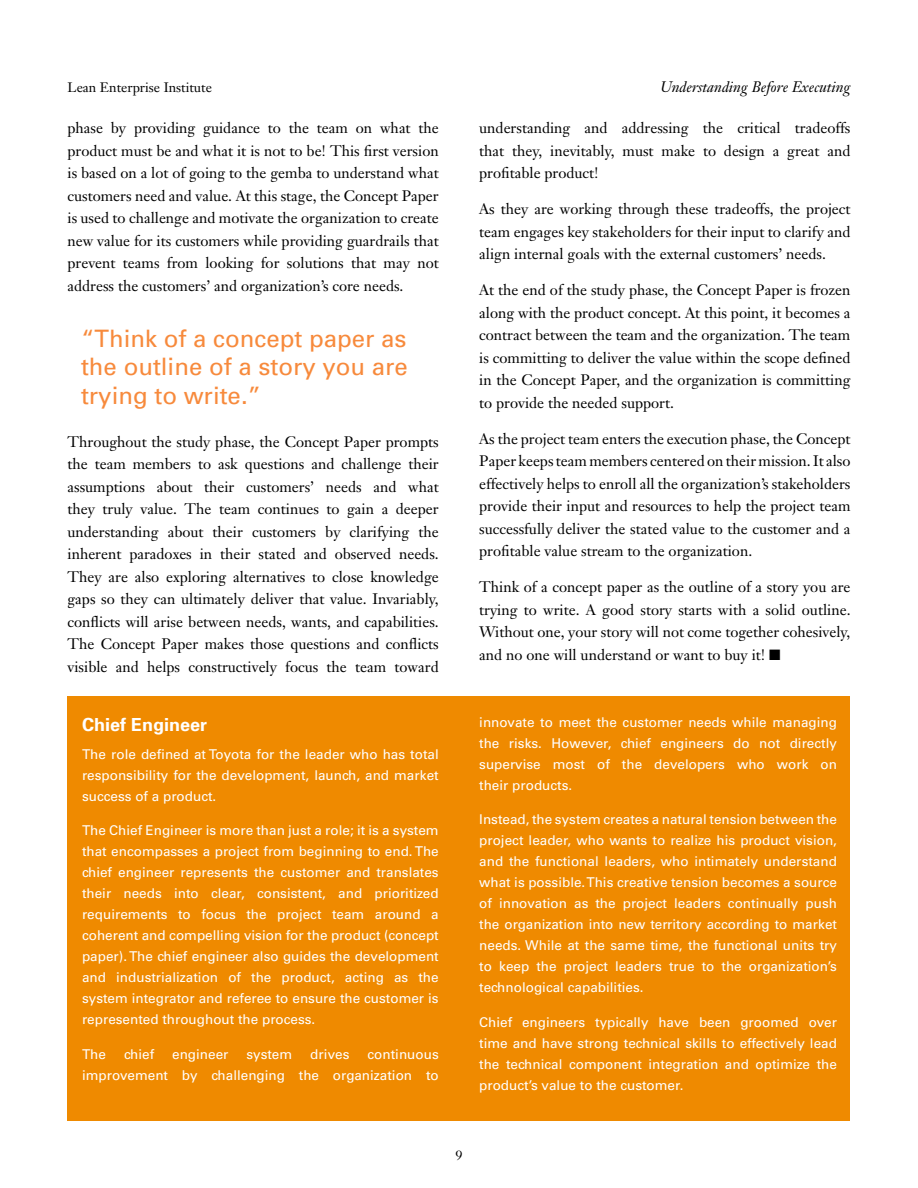
<style>
.page{position:relative;width:918px;height:1188px;background:#fff}
.page>*{position:absolute;margin:0;border:0;box-sizing:border-box;transform-origin:0 0}
.t1{font:24px/28.8px "Univers";color:#f78a3c;text-align:justify}
.t2{font:700 18px "Univers";color:#fff}
.t3{font:15px/22.5px "Janson Text";color:#000;text-align:justify}
.t4{font:italic 15px "Janson Text";color:#000}
.t5{font:13.5px/21px "Univers LT Std";color:#fff;text-align:justify}
.t6{font:13.5px "Janson Text";color:#000}
</style>
<div class="page">
<div style="left:68px;top:696px;width:782px;height:424px;background:#ef8a00"></div>
<p class="t6" style="left:68px;top:79px;width:146px">Lean Enterprise Institute</p>
<p class="t4" style="left:660px;top:78px;width:192px">Understanding Before Executing</p>
<p class="t3" style="left:68px;top:117px;width:373px">phase by providing guidance to the team on what the product must be and what it is not to be! This first version is based on a lot of going to the gemba to understand what customers need and value. At this stage, the Concept Paper is used to challenge and motivate the organization to create new value for its customers while providing guardrails that prevent teams from looking for solutions that may not address the customers’ and organization’s core needs.</p>
<h1 class="t1" style="left:81px;top:324px;width:328px">“Think of a concept paper as the outline of a story you are trying to write.”</h1>
<p class="t3" style="left:68px;top:430px;width:373px">Throughout the study phase, the Concept Paper prompts the team members to ask questions and challenge their assumptions about their customers’ needs and what they truly value. The team continues to gain a deeper understanding about their customers by clarifying the inherent paradoxes in their stated and observed needs.<br>They are also exploring alternatives to close knowledge gaps so they can ultimately deliver that value. Invariably, conflicts will arise between needs, wants, and capabilities.<br>The Concept Paper makes those questions and conflicts visible and helps constructively focus the team toward</p>
<p class="t2" style="left:82px;top:714px;width:127px">Chief Engineer</p>
<p class="t5" style="left:82px;top:744px;width:358px">The role defined at Toyota for the leader who has total responsibility for the development, launch, and market success of a product.</p>
<p class="t5" style="left:82px;top:820px;width:358px">The Chief Engineer is more than just a role; it is a system that encompasses a project from beginning to end. The chief engineer represents the customer and translates their needs into clear, consistent, and prioritized requirements to focus the project team around a coherent and compelling vision for the product (concept paper). The chief engineer also guides the development and industrialization of the product, acting as the system integrator and referee to ensure the customer is represented throughout the process.</p>
<p class="t5" style="left:82px;top:1044px;width:26px">The</p>
<p class="t5" style="left:124px;top:1044px;width:32px">chief</p>
<p class="t5" style="left:172px;top:1044px;width:58px">engineer</p>
<p class="t5" style="left:246px;top:1044px;width:47px">system</p>
<p class="t5" style="left:310px;top:1044px;width:41px">drives</p>
<p class="t5" style="left:82px;top:1044px;width:358px;text-align:right">continuous<br>improvement by challenging the organization to</p>
<p class="t3" style="left:479px;top:117px;width:373px">understanding and addressing the critical tradeoffs that they, inevitably, must make to design a great and profitable product!</p>
<p class="t3" style="left:479px;top:198px;width:373px">As they are working through these tradeoffs, the project team engages key stakeholders for their input to clarify and align internal goals with the external customers’ needs.</p>
<p class="t3" style="left:479px;top:279px;width:373px">At the end of the study phase, the Concept Paper is frozen along with the product concept. At this point, it becomes a contract between the team and the organization. The team is committing to deliver the value within the scope defined in the Concept Paper, and the organization is committing to provide the needed support.</p>
<p class="t3" style="left:479px;top:427px;width:373px">As the project team enters the execution phase, the Concept Paper keeps team members centered on their mission. It also effectively helps to enroll all the organization’s stakeholders provide their input and resources to help the project team successfully deliver the stated value to the customer and a profitable value stream to the organization.</p>
<p class="t3" style="left:479px;top:576px;width:373px">Think of a concept paper as the outline of a story you are trying to write. A good story starts with a solid outline.<br>Without one, your story will not come together cohesively, and no one will understand or want to buy it! ■</p>
<p class="t5" style="left:479px;top:711px;width:359px">innovate to meet the customer needs while managing the risks. However, chief engineers do not directly supervise most of the developers who work on their products.</p>
<p class="t5" style="left:479px;top:809px;width:359px">Instead, the system creates a natural tension between the project leader, who wants to realize his product vision, and the functional leaders, who intimately understand what is possible. This creative tension becomes a source of innovation as the project leaders continually push the organization into new territory according to market needs. While at the same time, the functional units try to keep the project leaders true to the organization’s technological capabilities.</p>
<p class="t5" style="left:479px;top:1011px;width:359px">Chief engineers typically have been groomed over time and have strong technical skills to effectively lead the technical component integration and optimize the product’s value to the customer.</p>
<p class="t6" style="left:455px;top:1146px;width:9px">9</p>
</div>
